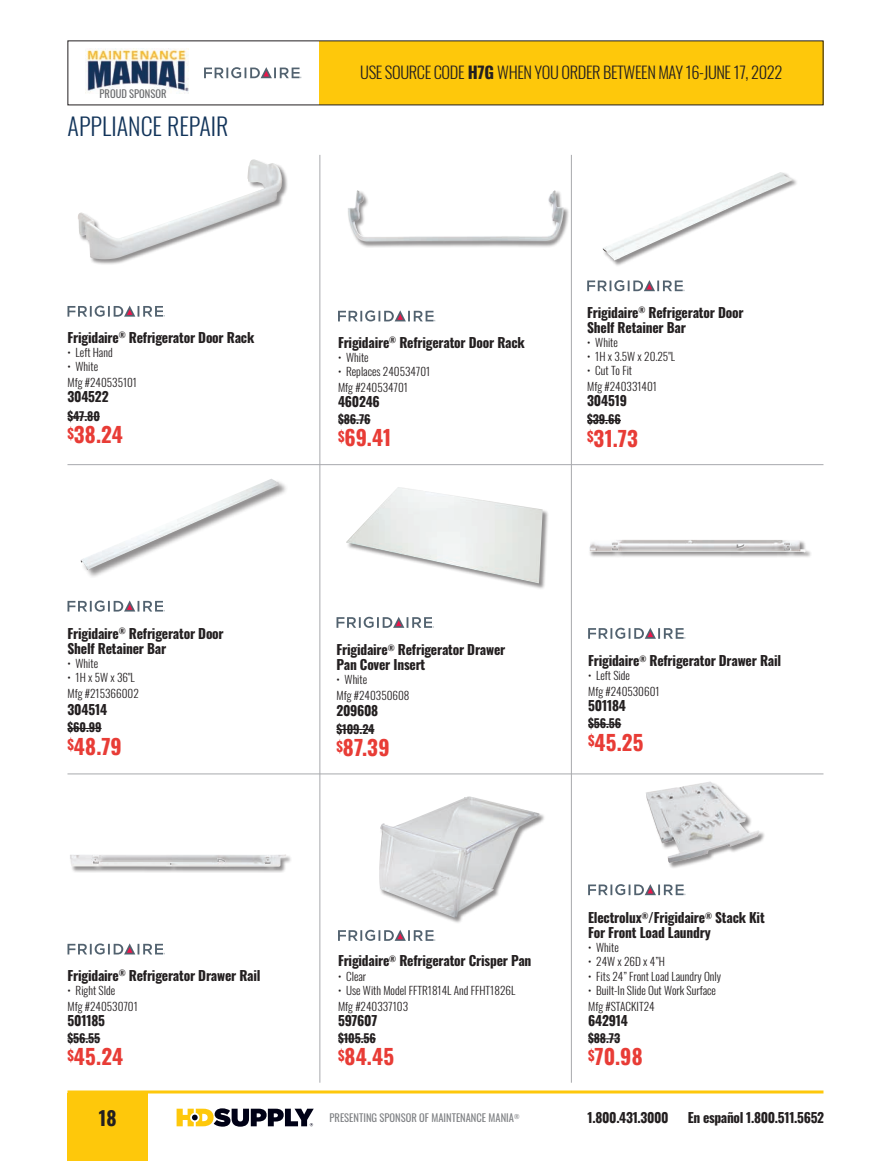
<style>
.page{position:relative;width:891px;height:1161px;background:#fff}
.page>*{position:absolute;margin:0;border:0;box-sizing:border-box;transform-origin:0 0}
.t1{font:300 24px "Oswald";color:#12345a}
.t2{font:700 21px "Oswald";letter-spacing:.01em;color:#e83c36}
.t3{font:700 19.5px "Oswald";color:#231f20}
.t4{font:300 16.5px "Oswald";letter-spacing:-.025em;color:#231f20}
.t5{font:700 13.5px/15px "Oswald";letter-spacing:-.015em;color:#231f20}
.t6{font:700 12px "Oswald";letter-spacing:-.01em;color:#231f20}
.t7{font:300 11.25px/16px "Oswald";color:#231f20}
.t8{font:10.5px "Oswald";color:#808285}
.t9{font:10.5px "Oswald";color:#6c6d70}
.t10{font:6.15px "Oswald";color:#808285}
.s1{font-weight:700}
</style>
<div class="page">
<svg style="left:68px;top:1090px;width:756px;height:4px;background:#fed444"></svg>
<svg style="left:177px;top:1108px;width:137px;height:19px"></svg>
<img style="left:85px;top:49px;width:103px;height:44px">
<div style="left:319px;top:41px;width:505px;height:64px;background:#fec80b"></div>
<div style="left:68px;top:1094px;width:80px;height:67px;background:#fec80b"></div>
<hr style="left:588px;top:1039px;width:32px;height:1px;background:#231f20">
<div style="left:646px;top:782px;width:120px;height:87px;background:#231f20;opacity:.5"></div>
<img style="left:646px;top:781px;width:113px;height:82px">
<svg style="left:588px;top:884px;width:98px;height:11px"></svg>
<svg style="left:204px;top:67px;width:98px;height:11px"></svg>
<hr style="left:67px;top:464px;width:756px;height:1px;background:#a8a9ad">
<hr style="left:67px;top:774px;width:756px;height:1px;background:#a8a9ad">
<hr style="left:320px;top:155px;width:1px;height:928px;background:#a8a9ad">
<hr style="left:571px;top:155px;width:1px;height:928px;background:#a8a9ad">
<div style="left:78px;top:159px;width:211px;height:107px;background:#231f20;opacity:.5"></div>
<img style="left:78px;top:159px;width:205px;height:100px">
<hr style="left:68px;top:416px;width:32px;height:1px;background:#231f20">
<svg style="left:68px;top:306px;width:97px;height:11px"></svg>
<div style="left:348px;top:190px;width:222px;height:58px;background:#231f20;opacity:.5"></div>
<img style="left:348px;top:190px;width:217px;height:52px">
<svg style="left:338px;top:310px;width:98px;height:11px"></svg>
<hr style="left:338px;top:420px;width:32px;height:1px;background:#231f20">
<img style="left:603px;top:172px;width:190px;height:89px">
<hr style="left:587px;top:420px;width:34px;height:1px;background:#231f20">
<svg style="left:587px;top:280px;width:98px;height:11px"></svg>
<div style="left:81px;top:479px;width:207px;height:100px;background:#231f20;opacity:.5"></div>
<img style="left:81px;top:479px;width:198px;height:91px">
<hr style="left:68px;top:728px;width:34px;height:1px;background:#231f20">
<svg style="left:68px;top:600px;width:97px;height:12px"></svg>
<div style="left:346px;top:487px;width:203px;height:103px;background:#231f20;opacity:.5"></div>
<img style="left:346px;top:487px;width:197px;height:96px">
<hr style="left:337px;top:729px;width:37px;height:1px;background:#231f20">
<svg style="left:337px;top:617px;width:97px;height:11px"></svg>
<div style="left:589px;top:540px;width:223px;height:19px;background:#231f20;opacity:.5"></div>
<img style="left:589px;top:540px;width:217px;height:12px">
<hr style="left:588px;top:724px;width:33px;height:1px;background:#231f20">
<svg style="left:588px;top:628px;width:98px;height:11px"></svg>
<div style="left:70px;top:854px;width:223px;height:19px;background:#231f20;opacity:.5"></div>
<img style="left:70px;top:854px;width:216px;height:13px">
<hr style="left:68px;top:1039px;width:32px;height:1px;background:#231f20">
<svg style="left:68px;top:943px;width:97px;height:12px"></svg>
<img style="left:379px;top:796px;width:161px;height:122px">
<hr style="left:338px;top:1039px;width:38px;height:1px;background:#231f20">
<svg style="left:338px;top:930px;width:98px;height:11px"></svg>
<p class="t9" style="left:100px;top:84px;width:69px">PROUD SPONSOR</p>
<h1 class="t1" style="left:68px;top:105px;width:162px">APPLIANCE REPAIR</h1>
<p class="t5" style="left:68px;top:331px;width:188px">Frigidaire<sup>®</sup> Refrigerator Door Rack</p>
<p class="t7" style="left:68px;top:343px;width:47px">• Left Hand</p>
<p class="t7" style="left:68px;top:357px;width:71px">• White<br>Mfg #240535101</p>
<p class="t5" style="left:68px;top:390px;width:43px">304522</p>
<p class="t6" style="left:68px;top:409px;width:34px">$47.80</p>
<h2 class="t2" style="left:68px;top:424px;width:57px"><sup>$</sup>38.24</h2>
<p class="t4" style="left:360px;top:58px;width:424px">USE SOURCE CODE <span class="s1">H7G</span> WHEN YOU ORDER BETWEEN MAY 16-JUNE 17, 2022</p>
<p class="t5" style="left:338px;top:335px;width:188px">Frigidaire<sup>®</sup> Refrigerator Door Rack</p>
<p class="t7" style="left:338px;top:348px;width:32px">• White</p>
<p class="t7" style="left:338px;top:362px;width:94px">• Replaces 240534701<br>Mfg #240534701</p>
<p class="t5" style="left:338px;top:395px;width:43px">460246</p>
<p class="t6" style="left:338px;top:413px;width:34px">$86.76</p>
<h2 class="t2" style="left:338px;top:427px;width:55px"><sup>$</sup>69.41</h2>
<p class="t5" style="left:587px;top:306px;width:158px">Frigidaire<sup>®</sup> Refrigerator Door<br>Shelf Retainer Bar</p>
<p class="t7" style="left:587px;top:333px;width:32px">• White</p>
<p class="t7" style="left:587px;top:347px;width:89px">• 1H x 3.5W x 20.25"L</p>
<p class="t7" style="left:587px;top:361px;width:71px">• Cut To Fit<br>Mfg #240331401</p>
<p class="t5" style="left:587px;top:394px;width:41px">304519</p>
<p class="t6" style="left:587px;top:413px;width:35px">$39.66</p>
<h2 class="t2" style="left:587px;top:427px;width:52px"><sup>$</sup>31.73</h2>
<p class="t5" style="left:68px;top:627px;width:158px">Frigidaire<sup>®</sup> Refrigerator Door<br>Shelf Retainer Bar</p>
<p class="t7" style="left:68px;top:654px;width:32px">• White</p>
<p class="t7" style="left:68px;top:668px;width:73px">• 1H x 5W x 36"L<br>Mfg #215366002</p>
<p class="t5" style="left:68px;top:703px;width:41px">304514</p>
<p class="t6" style="left:68px;top:721px;width:36px">$60.99</p>
<h2 class="t2" style="left:68px;top:735px;width:56px"><sup>$</sup>48.79</h2>
<p class="t5" style="left:68px;top:968px;width:195px">Frigidaire<sup>®</sup> Refrigerator Drawer Rail</p>
<p class="t7" style="left:68px;top:981px;width:72px">• Right SIde<br>Mfg #240530701</p>
<p class="t5" style="left:68px;top:1014px;width:39px">501185</p>
<p class="t6" style="left:68px;top:1032px;width:34px">$56.55</p>
<h2 class="t2" style="left:68px;top:1046px;width:57px"><sup>$</sup>45.24</h2>
<h3 class="t3" style="left:99px;top:1108px;width:19px">18</h3>
<p class="t5" style="left:337px;top:643px;width:170px">Frigidaire<sup>®</sup> Refrigerator Drawer<br>Pan Cover Insert</p>
<p class="t7" style="left:337px;top:670px;width:75px">• White<br>Mfg #240350608</p>
<p class="t5" style="left:337px;top:704px;width:43px">209608</p>
<p class="t6" style="left:337px;top:722px;width:40px">$109.24</p>
<h2 class="t2" style="left:337px;top:736px;width:55px"><sup>$</sup>87.39</h2>
<p class="t5" style="left:588px;top:654px;width:195px">Frigidaire<sup>®</sup> Refrigerator Drawer Rail</p>
<p class="t7" style="left:588px;top:666px;width:73px">• Left Side<br>Mfg #240530601</p>
<p class="t5" style="left:588px;top:699px;width:39px">501184</p>
<p class="t6" style="left:588px;top:717px;width:35px">$56.56</p>
<h2 class="t2" style="left:588px;top:731px;width:57px"><sup>$</sup>45.25</h2>
<p class="t5" style="left:338px;top:954px;width:195px">Frigidaire<sup>®</sup> Refrigerator Crisper Pan</p>
<p class="t7" style="left:338px;top:967px;width:30px">• Clear</p>
<p class="t7" style="left:338px;top:981px;width:179px">• Use With Model FFTR1814L And FFHT1826L<br>Mfg #240337103</p>
<p class="t5" style="left:338px;top:1014px;width:41px">597607</p>
<p class="t6" style="left:338px;top:1032px;width:39px">$105.56</p>
<h2 class="t2" style="left:338px;top:1046px;width:58px"><sup>$</sup>84.45</h2>
<p class="t5" style="left:588px;top:911px;width:178px">Electrolux<sup>®</sup>/Frigidaire<sup>®</sup> Stack Kit<br>For Front Load Laundry</p>
<p class="t7" style="left:588px;top:938px;width:32px">• White</p>
<p class="t7" style="left:588px;top:953px;width:78px">• 24W x 26D x 4”H</p>
<p class="t7" style="left:588px;top:967px;width:135px">• Fits 24” Front Load Laundry Only</p>
<p class="t7" style="left:588px;top:981px;width:129px">• Built‑In Slide Out Work Surface<br>Mfg #STACKIT24</p>
<p class="t5" style="left:588px;top:1014px;width:41px">642914</p>
<p class="t6" style="left:588px;top:1032px;width:34px">$88.73</p>
<h2 class="t2" style="left:588px;top:1046px;width:56px"><sup>$</sup>70.98</h2>
<p class="t8" style="left:330px;top:1109px;width:186px">PRESENTING SPONSOR OF MAINTENANCE MANIA</p>
<p class="t5" style="left:588px;top:1111px;width:83px">1.800.431.3000</p>
<p class="t5" style="left:688px;top:1111px;width:138px">En español 1.800.511.5652</p>
<p class="t10" style="left:514px;top:1111px;width:7px">®</p>
</div>
